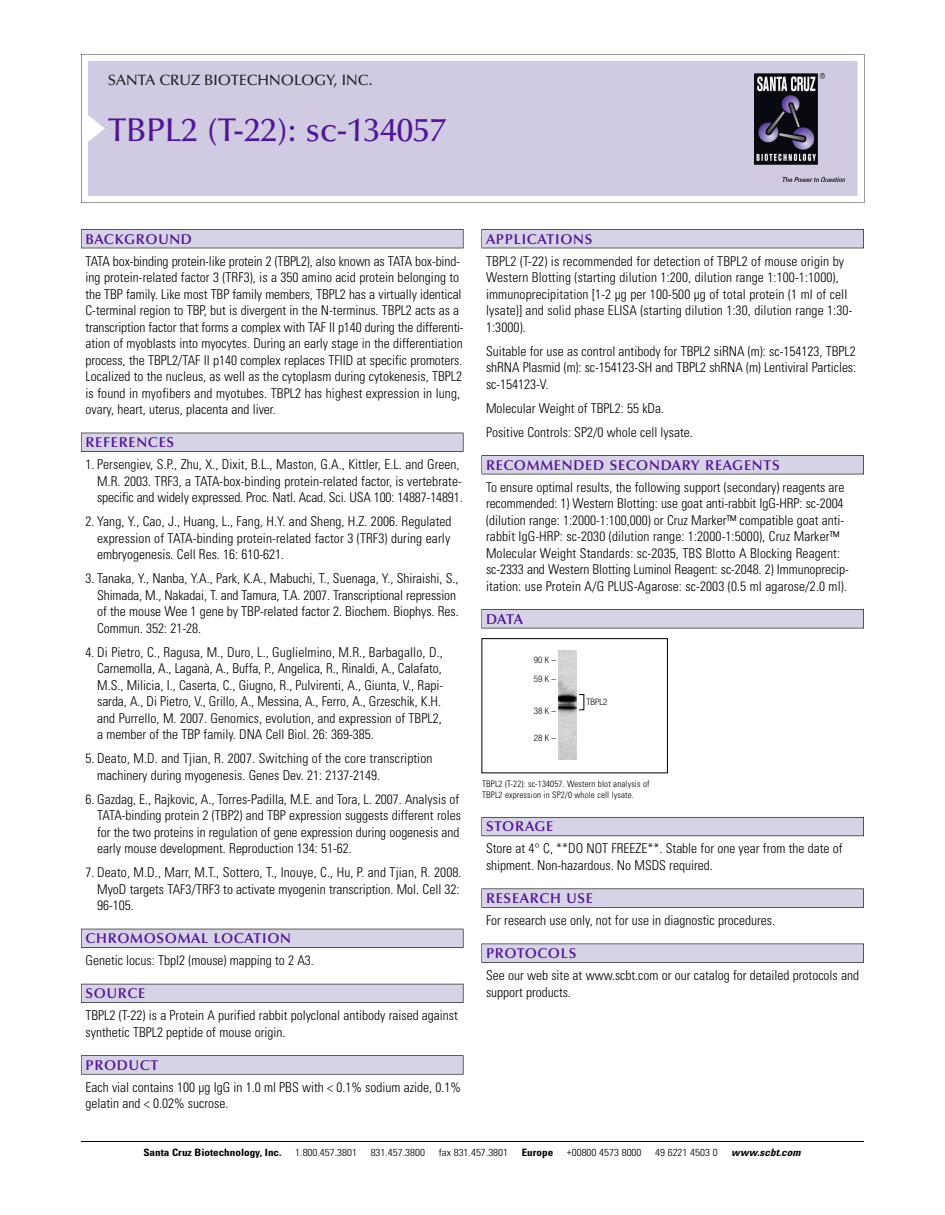
<style>
.page{position:relative;width:945px;height:1215px;background:#fff}
.page>*{position:absolute;margin:0;border:0;box-sizing:border-box;transform-origin:0 0}
.t1{font:500 33px "Optima";color:#511695}
.t2{font:500 15px "Optima";color:#231f20}
.t3{font:600 14.25px "Optima";letter-spacing:.05em;color:#511695}
.t4{font:300 condensed 13.5px/16.5px "Univers";color:#000}
.t5{font:300 condensed 10.2px "Univers";color:#000;scale:1.1 1}
.t6{font:700 condensed 10.2px "Univers";color:#000;scale:1.1 1}
.t7{font:italic 700 condensed 10.2px "Univers";letter-spacing:.005em;color:#000;scale:1.1 1}
.t8{font:300 condensed 9px/10.5px "Univers";letter-spacing:.015em;color:#000}
.t9{font:300 condensed 9px/19.5px "Helvetica Neue";color:#000}
</style>
<div class="page">
<svg style="left:81px;top:54px;width:783px;height:149px"></svg>
<div style="left:88px;top:61px;width:769px;height:135px;background:#d1cae3"></div>
<img style="left:755px;top:74px;width:90px;height:108px">
<div style="left:81px;top:229px;width:382px;height:19px;background:#525156"></div>
<div style="left:81px;top:230px;width:382px;height:18px;background:#d7d3e7"></div>
<div style="left:81px;top:433px;width:382px;height:19px;background:#515055"></div>
<div style="left:81px;top:433px;width:382px;height:18px;background:#d7d3e7"></div>
<div style="left:81px;top:929px;width:382px;height:19px;background:#525158"></div>
<div style="left:81px;top:929px;width:382px;height:18px;background:#d7d3e7"></div>
<div style="left:81px;top:984px;width:382px;height:19px;background:#54535a"></div>
<div style="left:81px;top:984px;width:382px;height:18px;background:#d7d3e7"></div>
<svg style="left:81px;top:1055px;width:382px;height:20px"></svg>
<div style="left:81px;top:1056px;width:382px;height:18px;background:#d7d3e7"></div>
<div style="left:482px;top:229px;width:382px;height:19px;background:#525156"></div>
<div style="left:482px;top:230px;width:381px;height:18px;background:#d7d3e7"></div>
<div style="left:482px;top:455px;width:382px;height:19px;background:#525155"></div>
<div style="left:482px;top:456px;width:381px;height:18px;background:#d7d3e7"></div>
<div style="left:482px;top:609px;width:382px;height:19px;background:#545357"></div>
<div style="left:482px;top:610px;width:381px;height:18px;background:#d7d3e7"></div>
<div style="left:482px;top:817px;width:382px;height:19px;background:#5b5961"></div>
<div style="left:482px;top:818px;width:381px;height:18px;background:#d7d3e7"></div>
<div style="left:482px;top:889px;width:382px;height:19px;background:#575759"></div>
<div style="left:482px;top:889px;width:381px;height:18px;background:#d7d3e7"></div>
<div style="left:482px;top:944px;width:382px;height:19px;background:#545356"></div>
<div style="left:482px;top:944px;width:381px;height:18px;background:#d7d3e7"></div>
<hr style="left:81px;top:1141px;width:783px;height:1px;background:#000">
<div style="left:482px;top:638px;width:186px;height:135px;border:1px solid #000"></div>
<img style="left:558px;top:650px;width:18px;height:110px">
<p class="t2" style="left:108px;top:74px;width:266px">SANTA CRUZ BIOTECHNOLOGY, INC.</p>
<h1 class="t1" style="left:108px;top:117px;width:340px">TBPL2 (T-22): sc-134057</h1>
<p class="t3" style="left:86px;top:233px;width:108px">BACKGROUND</p>
<p class="t4" style="left:86px;top:254px;width:379px">TATA box-binding protein-like protein 2 (TBPL2), also known as TATA box-bind&shy;ing protein-related factor 3 (TRF3), is a 350 amino acid protein belonging to the TBP family. Like most TBP family members, TBPL2 has a virtually identical C-terminal region to TBP, but is divergent in the N-terminus. TBPL2 acts as a transcription factor that forms a complex with TAF II p140 during the differenti&shy;ation of myoblasts into myocytes. During an early stage in the differentiation process, the TBPL2/TAF II p140 complex replaces TFIID at specific promoters.<br>Localized to the nucleus, as well as the cytoplasm during cytokenesis, TBPL2 is found in myofibers and myotubes. TBPL2 has highest expression in lung, ovary, heart, uterus, placenta and liver.</p>
<p class="t3" style="left:86px;top:437px;width:90px">REFERENCES</p>
<p class="t4" style="left:97px;top:457px;width:367px;text-indent:-12px">1. Persengiev, S.P., Zhu, X., Dixit, B.L., Maston, G.A., Kittler, E.L. and Green,<br>M.R. 2003. TRF3, a TATA-box-binding protein-related factor, is vertebrate&shy;specific and widely expressed. Proc. Natl. Acad. Sci. USA 100: 14887-14891.</p>
<p class="t4" style="left:97px;top:514px;width:356px;text-align:justify;text-indent:-12px">2. Yang, Y., Cao, J., Huang, L., Fang, H.Y. and Sheng, H.Z. 2006. Regulated expression of TATA-binding protein-related factor 3 (TRF3) during early embryogenesis. Cell Res. 16: 610-621.</p>
<p class="t4" style="left:97px;top:571px;width:363px;text-indent:-12px">3. Tanaka, Y., Nanba, Y.A., Park, K.A., Mabuchi, T., Suenaga, Y., Shiraishi, S., Shimada, M., Nakadai, T. and Tamura, T.A. 2007. Transcriptional repression of the mouse Wee 1 gene by TBP-related factor 2. Biochem. Biophys. Res.<br>Commun. 352: 21-28.</p>
<p class="t4" style="left:97px;top:645px;width:347px;text-indent:-12px">4. Di Pietro, C., Ragusa, M., Duro, L., Guglielmino, M.R., Barbagallo, D., Carnemolla, A., Laganà, A., Buffa, P., Angelica, R., Rinaldi, A., Calafato, M.S., Milicia, I., Caserta, C., Giugno, R., Pulvirenti, A., Giunta, V., Rapi&shy;sarda, A., Di Pietro, V., Grillo, A., Messina, A., Ferro, A., Grzeschik, K.H. and Purrello, M. 2007. Genomics, evolution, and expression of TBPL2, a member of the TBP family. DNA Cell Biol. 26: 369-385.</p>
<p class="t4" style="left:97px;top:751px;width:337px;text-indent:-12px">5. Deato, M.D. and Tjian, R. 2007. Switching of the core transcription machinery during myogenesis. Genes Dev. 21: 2137-2149.</p>
<p class="t4" style="left:97px;top:792px;width:365px;text-indent:-12px">6. Gazdag, E., Rajkovic, A., Torres-Padilla, M.E. and Tora, L. 2007. Analysis of TATA-binding protein 2 (TBP2) and TBP expression suggests different roles for the two proteins in regulation of gene expression during oogenesis and early mouse development. Reproduction 134: 51-62.</p>
<p class="t4" style="left:97px;top:865px;width:366px;text-indent:-12px">7. Deato, M.D., Marr, M.T., Sottero, T., Inouye, C., Hu, P. and Tjian, R. 2008.<br>MyoD targets TAF3/TRF3 to activate myogenin transcription. Mol. Cell 32:<br>96-105.</p>
<p class="t3" style="left:86px;top:933px;width:207px">CHROMOSOMAL LOCATION</p>
<p class="t4" style="left:86px;top:953px;width:230px">Genetic locus: Tbpl2 (mouse) mapping to 2 A3.</p>
<p class="t3" style="left:86px;top:988px;width:61px">SOURCE</p>
<p class="t4" style="left:86px;top:1008px;width:374px">TBPL2 (T-22) is a Protein A purified rabbit polyclonal antibody raised against synthetic TBPL2 peptide of mouse origin.</p>
<p class="t3" style="left:86px;top:1059px;width:74px">PRODUCT</p>
<p class="t4" style="left:86px;top:1080px;width:377px">Each vial contains 100 µg IgG in 1.0 ml PBS with &lt; 0.1% sodium azide, 0.1% gelatin and &lt; 0.02% sucrose.</p>
<p class="t3" style="left:486px;top:233px;width:108px">APPLICATIONS</p>
<p class="t4" style="left:486px;top:254px;width:368px">TBPL2 (T-22) is recommended for detection of TBPL2 of mouse origin by Western Blotting (starting dilution 1:200, dilution range 1:100-1:1000), immunoprecipitation [1-2 µg per 100-500 µg of total protein (1 ml of cell lysate)] and solid phase ELISA (starting dilution 1:30, dilution range 1:30- 1:3000).</p>
<p class="t4" style="left:486px;top:344px;width:372px;text-align:justify">Suitable for use as control antibody for TBPL2 siRNA (m): sc-154123, TBPL2 shRNA Plasmid (m): sc-154123-SH and TBPL2 shRNA (m) Lentiviral Particles: sc-154123-V.</p>
<p class="t4" style="left:486px;top:397px;width:208px;line-height:24px">Molecular Weight of TBPL2: 55 kDa.<br>Positive Controls: SP2/0 whole cell lysate.</p>
<p class="t3" style="left:486px;top:459px;width:295px">RECOMMENDED SECONDARY REAGENTS</p>
<p class="t4" style="left:486px;top:480px;width:364px">To ensure optimal results, the following support (secondary) reagents are recommended: 1) Western Blotting: use goat anti-rabbit IgG-HRP: sc-2004 (dilution range: 1:2000-1:100,000) or Cruz Marker™ compatible goat anti&shy;rabbit IgG-HRP: sc-2030 (dilution range: 1:2000-1:5000), Cruz Marker™ Molecular Weight Standards: sc-2035, TBS Blotto A Blocking Reagent: sc-2333 and Western Blotting Luminol Reagent: sc-2048. 2) Immunoprecip&shy;itation: use Protein A/G PLUS-Agarose: sc-2003 (0.5 ml agarose/2.0 ml).</p>
<p class="t3" style="left:486px;top:613px;width:39px">DATA</p>
<p class="t9" style="left:534px;top:651px;width:24px">90K–<br>59K–</p>
<p class="t9" style="left:534px;top:702px;width:24px">38K–</p>
<p class="t9" style="left:534px;top:729px;width:24px">28K–</p>
<p class="t9" style="left:587px;top:693px;width:22px">TBPL2</p>
<p class="t8" style="left:482px;top:780px;width:169px">TBPL2 (T-22): sc-134057. Western blot analysis of<br>TBPL2 expression in SP2/0 whole cell lysate.</p>
<p class="t3" style="left:486px;top:821px;width:69px">STORAGE</p>
<p class="t4" style="left:486px;top:842px;width:358px">Store at 4° C, **DO NOT FREEZE**. Stable for one year from the date of shipment. Non-hazardous. No MSDS required.</p>
<p class="t3" style="left:486px;top:892px;width:109px">RESEARCH USE</p>
<p class="t4" style="left:486px;top:913px;width:290px">For research use only, not for use in diagnostic procedures.</p>
<p class="t3" style="left:486px;top:947px;width:92px">PROTOCOLS</p>
<p class="t4" style="left:486px;top:968px;width:375px">See our web site at www.scbt.com or our catalog for detailed protocols and support products.</p>
<p class="t6" style="left:143px;top:1148px;width:127px">Santa Cruz Biotechnology, Inc.</p>
<p class="t5" style="left:295px;top:1148px;width:58px">1.800.457.3801</p>
<p class="t5" style="left:371px;top:1148px;width:51px">831.457.3800</p>
<p class="t5" style="left:439px;top:1148px;width:65px">fax 831.457.3801</p>
<p class="t6" style="left:522px;top:1148px;width:30px">Europe</p>
<p class="t5" style="left:567px;top:1148px;width:69px">+00800 4573 8000</p>
<p class="t5" style="left:655px;top:1148px;width:58px">49 6221 4503 0</p>
<p class="t7" style="left:731px;top:1148px;width:64px">www.scbt.com</p>
</div>
